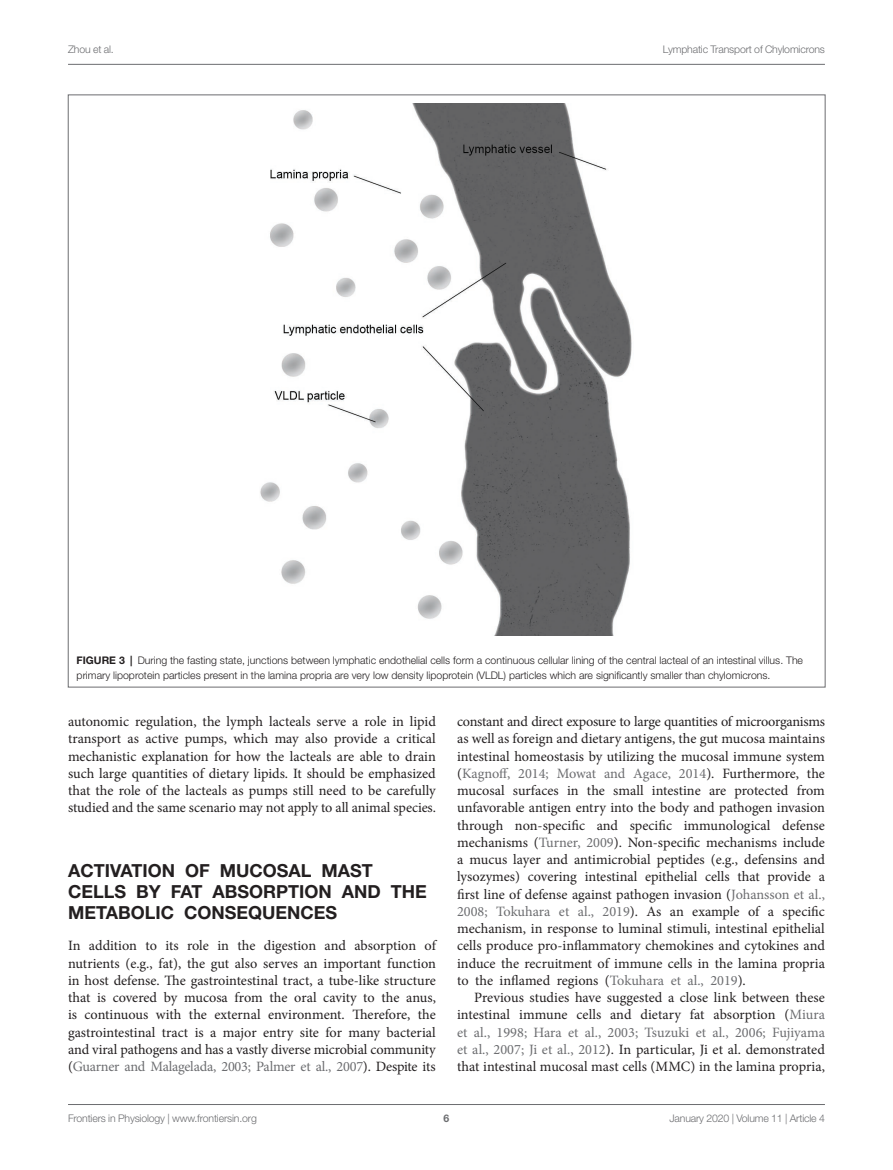
<style>
.page{position:relative;width:893px;height:1170px;background:#fff}
.page>*{position:absolute;margin:0;border:0;box-sizing:border-box;transform-origin:0 0}
.HEAD_1{font:700 18px/21px "Helvetica Neue LT Std";color:#231f20}
.TEXT_FLUSH{font:14.25px/17.2px "Minion Pro";letter-spacing:-.01em;color:#231f20;text-align:justify}
.TEXT{font:14.25px/17.2px "Minion Pro";letter-spacing:-.005em;color:#231f20;text-align:justify}
.FIG_LEG{font:300 10.5px/14.2px "Helvetica Neue LT Std";color:#231f20}
.t1{font:300 10.5px "Helvetica Neue LT Std";letter-spacing:-.015em;color:#6c6d70}
.t2{font:700 10.5px "Helvetica Neue LT Std";color:#6c6d70}
.s1{font-weight:700}
.s2{color:#6c6d70}
</style>
<div class="page">
<hr style="left:68px;top:64px;width:757px;height:1px;background:#6c6d70">
<hr style="left:68px;top:1104px;width:757px;height:1px;background:#6c6d70">
<img style="left:260px;top:103px;width:372px;height:532px">
<p class="t1" style="left:68px;top:42px;width:47px">Zhou et al.</p>
<p class="t1" style="left:663px;top:42px;width:163px">Lymphatic Transport of Chylomicrons</p>
<p class="FIG_LEG" style="left:77px;top:653px;width:728px"><span class="s1">FIGURE 3 |</span> During the fasting state, junctions between lymphatic endothelial cells form a continuous cellular lining of the central lacteal of an intestinal villus. The primary lipoprotein particles present in the lamina propria are very low density lipoprotein (VLDL) particles which are significantly smaller than chylomicrons.</p>
<p class="TEXT" style="left:68px;top:712px;width:369px">autonomic regulation, the lymph lacteals serve a role in lipid transport as active pumps, which may also provide a critical mechanistic explanation for how the lacteals are able to drain such large quantities of dietary lipids. It should be emphasized that the role of the lacteals as pumps still need to be carefully studied and the same scenario may not apply to all animal species.</p>
<p class="HEAD_1" style="left:68px;top:859px;width:360px">ACTIVATION OF MUCOSAL MAST<br>CELLS BY FAT ABSORPTION AND THE<br>METABOLIC CONSEQUENCES</p>
<p class="TEXT_FLUSH" style="left:68px;top:937px;width:369px">In addition to its role in the digestion and absorption of nutrients (e.g., fat), the gut also serves an important function in host defense. The gastrointestinal tract, a tube-like structure that is covered by mucosa from the oral cavity to the anus, is continuous with the external environment. Therefore, the gastrointestinal tract is a major entry site for many bacterial and viral pathogens and has a vastly diverse microbial community (<span class="s2">Guarner and Malagelada, 2003; Palmer et al., 2007</span>). Despite its</p>
<p class="TEXT_FLUSH" style="left:457px;top:712px;width:369px">constant and direct exposure to large quantities of microorganisms as well as foreign and dietary antigens, the gut mucosa maintains intestinal homeostasis by utilizing the mucosal immune system (<span class="s2">Kagnoff, 2014; Mowat and Agace, 2014</span>). Furthermore, the mucosal surfaces in the small intestine are protected from unfavorable antigen entry into the body and pathogen invasion through non-specific and specific immunological defense mechanisms (<span class="s2">Turner, 2009</span>). Non-specific mechanisms include a mucus layer and antimicrobial peptides (e.g., defensins and lysozymes) covering intestinal epithelial cells that provide a first line of defense against pathogen invasion (<span class="s2">Johansson et al., 2008; Tokuhara et al., 2019</span>). As an example of a specific mechanism, in response to luminal stimuli, intestinal epithelial cells produce pro-inflammatory chemokines and cytokines and induce the recruitment of immune cells in the lamina propria to the inflamed regions (<span class="s2">Tokuhara et al., 2019</span>).</p>
<p class="TEXT" style="left:457px;top:988px;width:369px;text-indent:17px">Previous studies have suggested a close link between these intestinal immune cells and dietary fat absorption (<span class="s2">Miura et al., 1998; Hara et al., 2003; Tsuzuki et al., 2006; Fujiyama et al., 2007; Ji et al., 2012</span>). In particular, Ji et al. demonstrated that intestinal mucosal mast cells (MMC) in the lamina propria,</p>
<p class="t1" style="left:68px;top:1111px;width:190px">Frontiers in Physiology | www.frontiersin.org</p>
<p class="t2" style="left:444px;top:1111px;width:7px">6</p>
<p class="t1" style="left:669px;top:1111px;width:157px">January 2020 | Volume 11 | Article 4</p>
</div>
